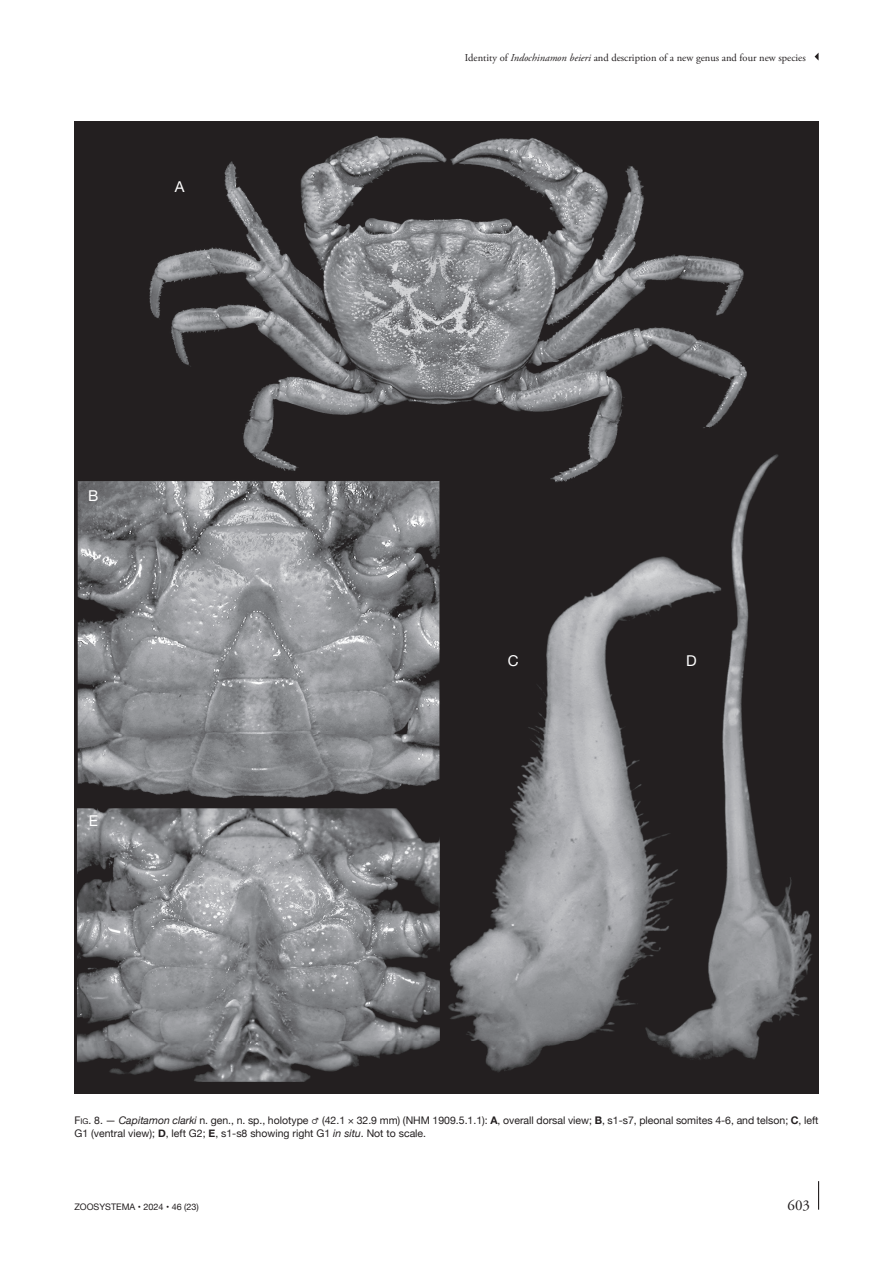
<style>
.page{position:relative;width:893px;height:1263px;background:#fff}
.page>*{position:absolute;margin:0;border:0;box-sizing:border-box;transform-origin:0 0}
.t1{font:15px "Helvetica Neue";color:#fff}
.t2{font:15px "Adobe Garamond Pro";color:#231f20}
.t3{font:10.5px/12.8px "Helvetica Neue";color:#231f20}
.t4{font:10.5px "Adobe Garamond Pro";color:#231f20}
.t5{font:9px "Helvetica Neue";color:#231f20}
.s1{font-style:italic}
.s2{font-style:inherit}
.s3{font-size:7.8px}
.s4{font-weight:700}
</style>
<div class="page">
<svg style="left:818px;top:1181px;width:1px;height:29px"></svg>
<svg style="left:815px;top:53px;width:4px;height:8px"></svg>
<img style="left:74px;top:121px;width:745px;height:972px">
<h1 class="t1" style="left:175px;top:176px;width:11px">A</h1>
<h1 class="t1" style="left:88px;top:485px;width:12px">B</h1>
<h1 class="t1" style="left:89px;top:810px;width:11px">E</h1>
<p class="t4" style="left:465px;top:51px;width:342px">Identity of <span class="s1">Indochinamon beieri</span> and description of a new genus and four new species</p>
<h1 class="t1" style="left:508px;top:650px;width:12px">C</h1>
<h1 class="t1" style="left:686px;top:650px;width:12px">D</h1>
<p class="t3" style="left:74px;top:1115px;width:746px"><span class="s2">F</span><span class="s3">ig</span><span class="s2">. 8</span>. — <span class="s1">Capitamon clarki</span> n. gen., n. sp., holotype ♂ (42.1 × 32.9 mm) (NHM 1909.5.1.1): <span class="s4">A</span>, overall dorsal view; <span class="s4">B</span>, s1-s7, pleonal somites 4-6, and telson; <span class="s4">C</span>, left<br>G1 (ventral view); <span class="s4">D</span>, left G2; <span class="s4">E</span>, s1-s8 showing right G1 <span class="s1">in situ</span>. Not to scale.</p>
<p class="t5" style="left:74px;top:1200px;width:126px">ZOOSYSTEMA • 2024 • 46 (23)</p>
<h1 class="t2" style="left:788px;top:1196px;width:24px">603</h1>
</div>
